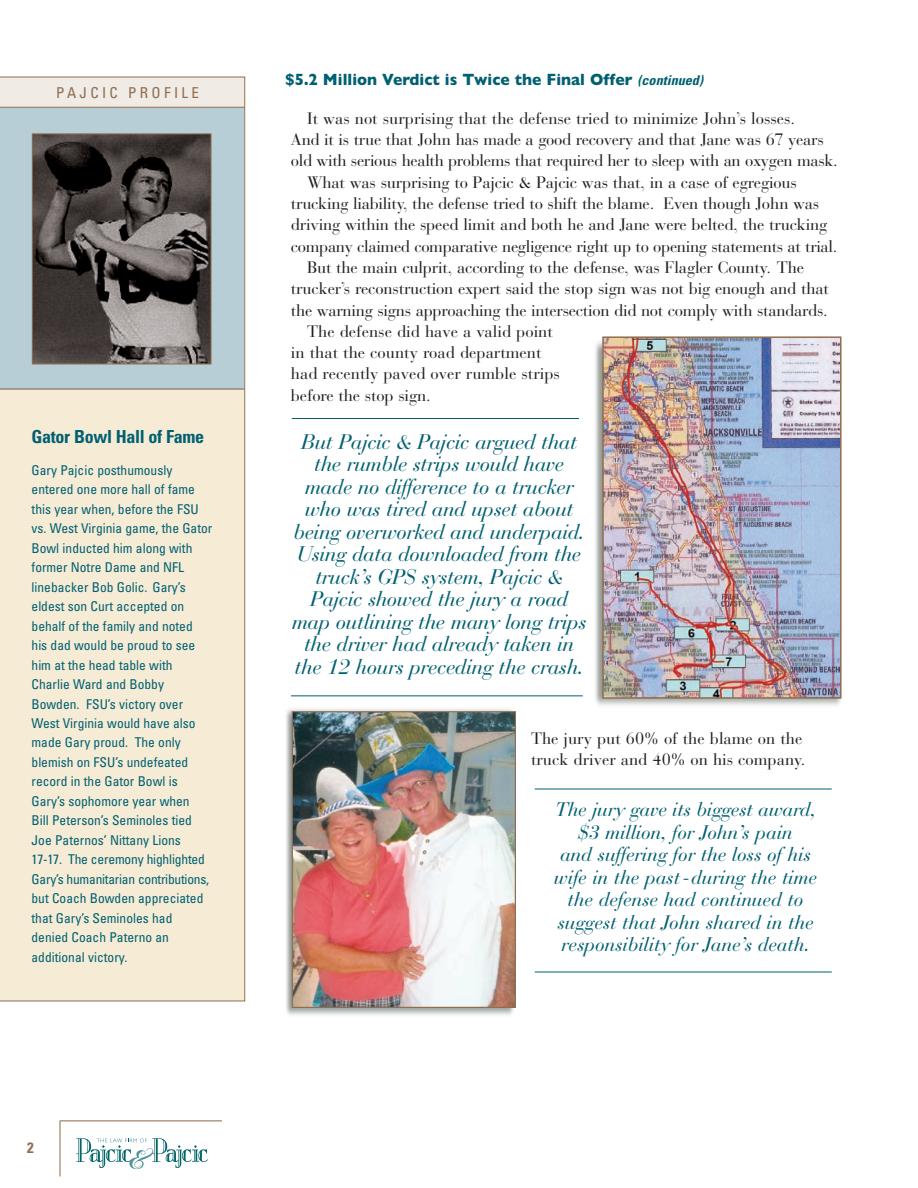
<style>
.page{position:relative;width:918px;height:1188px;background:#fff}
.page>*{position:absolute;margin:0;border:0;box-sizing:border-box;transform-origin:0 0}
.t1{font:italic 21px/22.5px "Bauer Bodoni";letter-spacing:-.02em;color:#006071;text-align:center}
.t2{font:italic 19.5px/22.5px "Bauer Bodoni";letter-spacing:-.01em;color:#006071;text-align:center}
.t3{font:700 condensed 18px "Univers";letter-spacing:-.02em;color:#006071}
.t4{font:16.5px/21.3px "Bauer Bodoni";letter-spacing:-.01em;color:#231f20}
.t5{font:700 16.5px "Gill Sans";color:#006071;scale:.95 1}
.t6{font:condensed 15px "Univers";letter-spacing:.22em;color:#906e4f}
.t7{font:700 condensed 15px "Univers";color:#906e4f}
.t8{font:condensed 13.5px/19.5px "Univers";color:#006071}
.s1{color:#fff}
.s2{font-family:"Univers";font-style:italic;font-stretch:condensed;font-size:13.5px}
</style>
<div class="page">
<img style="left:595px;top:336px;width:247px;height:370px">
<img style="left:286px;top:709px;width:228px;height:306px">
<svg style="left:0;top:77px;width:245px;height:924px;background:#ebe5d4"></svg>
<img style="left:34px;top:135px;width:176px;height:228px">
<div style="left:32px;top:133px;width:180px;height:232px;border:1px solid #906e4f"></div>
<svg style="left:76px;top:1138px;width:132px;height:31px"></svg>
<hr style="left:59px;top:1121px;width:2px;height:55px;background:#906e4f">
<hr style="left:60px;top:1120px;width:162px;height:1px;background:#906e4f">
<img style="left:605px;top:339px;width:233px;height:357px">
<div style="left:602px;top:336px;width:239px;height:363px;border:2px solid #906e4f"></div>
<img style="left:294px;top:713px;width:220px;height:293px">
<div style="left:292px;top:711px;width:224px;height:297px;border:1px solid #906e4f"></div>
<hr style="left:292px;top:418px;width:287px;height:1px;background:#006071">
<hr style="left:535px;top:972px;width:297px;height:1px;background:#006071">
<hr style="left:535px;top:789px;width:297px;height:1px;background:#006071">
<hr style="left:291px;top:696px;width:292px;height:1px;background:#006071">
<p class="t6" style="left:56px;top:87px;width:144px">PAJCIC PROFILE</p>
<p class="t3" style="left:32px;top:430px;width:174px">Gator Bowl Hall of Fame</p>
<p class="t8" style="left:32px;top:461px;width:182px">Gary Pajcic posthumously entered one more hall of fame this year when, before the FSU vs. West Virginia game, the Gator<br>Bowl inducted him along with former Notre Dame and NFL linebacker Bob Golic. Gary’s eldest son Curt accepted on behalf of the family and noted<br>his dad would be proud to see him at the head table with<br>Charlie Ward and Bobby<br>Bowden. FSU’s victory over<br>West Virginia would have also made Gary proud. The only blemish on FSU’s undefeated record in the Gator Bowl is<br>Gary’s sophomore year when<br>Bill Peterson’s Seminoles tied<br>Joe Paternos’ Nittany Lions<br>17-17. The ceremony highlighted<br>Gary’s humanitarian contributions, but Coach Bowden appreciated that Gary’s Seminoles had denied Coach Paterno an additional victory.</p>
<p class="t7" style="left:27px;top:1142px;width:16px">2<span class="s1">2</span></p>
<p class="t5" style="left:285px;top:70px;width:441px">$5.2 Million Verdict is Twice the Final Offer <span class="s2">(continued)</span></p>
<p class="t4" style="left:307px;top:110px;width:489px">It was not surprising that the defense tried to minimize John’s losses.</p>
<p class="t4" style="left:291px;top:131px;width:534px">And it is true that John has made a good recovery and that Jane was 67 years</p>
<p class="t4" style="left:291px;top:152px;width:548px">old with serious health problems that required her to sleep with an oxygen mask.</p>
<p class="t4" style="left:307px;top:174px;width:491px">What was surprising to Pajcic &amp; Pajcic was that, in a case of egregious</p>
<p class="t4" style="left:291px;top:195px;width:530px">trucking liability, the defense tried to shift the blame. Even though John was</p>
<p class="t4" style="left:291px;top:216px;width:538px">driving within the speed limit and both he and Jane were belted, the trucking</p>
<p class="t4" style="left:291px;top:237px;width:548px">company claimed comparative negligence right up to opening statements at trial.</p>
<p class="t4" style="left:307px;top:259px;width:498px">But the main culprit, according to the defense, was Flagler County. The</p>
<p class="t4" style="left:291px;top:280px;width:539px">trucker’s reconstruction expert said the stop sign was not big enough and that</p>
<p class="t4" style="left:291px;top:301px;width:538px">the warning signs approaching the intersection did not comply with standards.</p>
<p class="t4" style="left:307px;top:323px;width:247px">The defense did have a valid point</p>
<p class="t4" style="left:291px;top:344px;width:252px">in that the county road department</p>
<p class="t4" style="left:291px;top:365px;width:270px">had recently paved over rumble strips</p>
<p class="t4" style="left:291px;top:387px;width:141px">before the stop sign.</p>
<p class="t1" style="left:292px;top:433px;width:296px">But Pajcic &amp; Pajcic argued that the rumble strips would have made no difference to a trucker who was tired and upset about being overworked and underpaid.<br>Using data downloaded from the truck’s GPS system, Pajcic &amp;<br>Pajcic showed the jury a road map outlining the many long trips the driver had already taken in the 12 hours preceding the crash.</p>
<p class="t4" style="left:531px;top:730px;width:276px">The jury put 60% of the blame on the truck driver and 40% on his company.</p>
<p class="t2" style="left:554px;top:801px;width:265px">The jury gave its biggest award, $3 million, for John’s pain<br>and suffering for the loss of his wife in the past-during the time the defense had continued to suggest that John shared in the responsibility for Jane’s death.</p>
</div>
